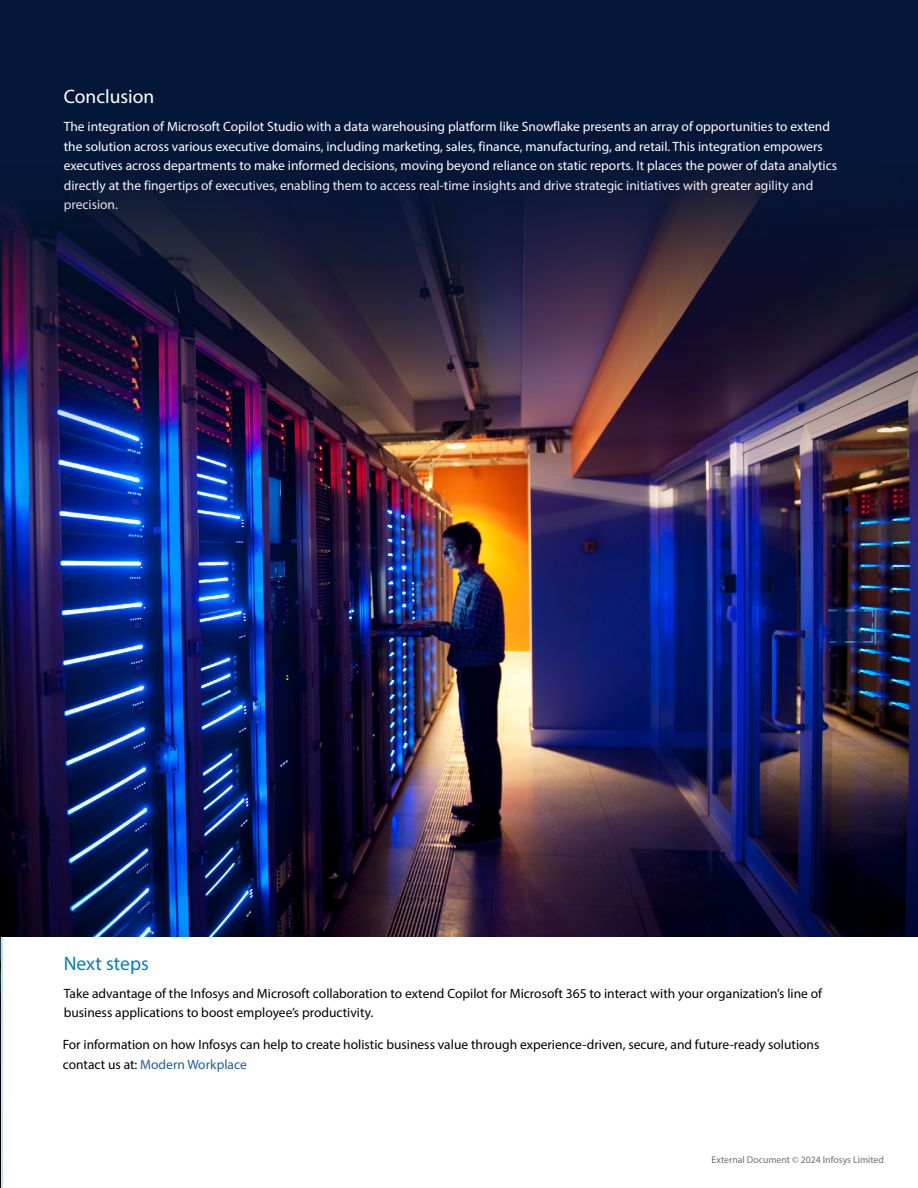
<style>
.page{position:relative;width:918px;height:1188px;background:#fff}
.page>*{position:absolute;margin:0;border:0;box-sizing:border-box;transform-origin:0 0}
.t1{font:19.5px "Myriad Pro";color:#fff}
.t2{font:19.5px "Myriad Pro";color:#007dc3}
.t3{font:13.5px/19.5px "Myriad Pro";color:#fff}
.t4{font:13.5px/19.5px "Myriad Pro";color:#000}
.t5{font:9.75px "Myriad Pro";color:#6d6e71}
.s1{color:#000101}
.s2{color:#215e9e}
</style>
<div class="page">
<hr style="left:0;top:0;width:2px;height:1188px;background:#bfe3ff">
<div style="left:0;top:0;width:918px;height:514px;background:#051738"></div>
<img style="left:0;top:936px;width:1px;height:252px">
<img style="left:0;top:176px;width:918px;height:760px">
<h1 class="t1" style="left:64px;top:85px;width:92px">Conclusion</h1>
<p class="t3" style="left:64px;top:117px;width:775px">The integration of Microsoft Copilot Studio with a data warehousing platform like Snowflake presents an array of opportunities to extend the solution across various executive domains, including marketing, sales, finance, manufacturing, and retail. This integration empowers executives across departments to make informed decisions, moving beyond reliance on static reports. It places the power of data analytics directly at the fingertips of executives, enabling them to access real-time insights and drive strategic initiatives with greater agility and precision.</p>
<h1 class="t2" style="left:64px;top:951px;width:87px">Next steps</h1>
<p class="t4" style="left:64px;top:983px;width:760px">Take advantage of the Infosys and Microsoft collaboration to extend <span class="s1">Copilot for Microsoft 365</span> to interact with your organization’s line of business applications to boost employee’s productivity.</p>
<p class="t4" style="left:63px;top:1035px;width:758px">For information on how Infosys can help to create holistic business value through experience-driven, secure, and future-ready solutions contact us at: <span class="s2">Modern Workplace</span></p>
<p class="t5" style="left:712px;top:1154px;width:174px">External Document © 2024 Infosys Limited</p>
</div>
